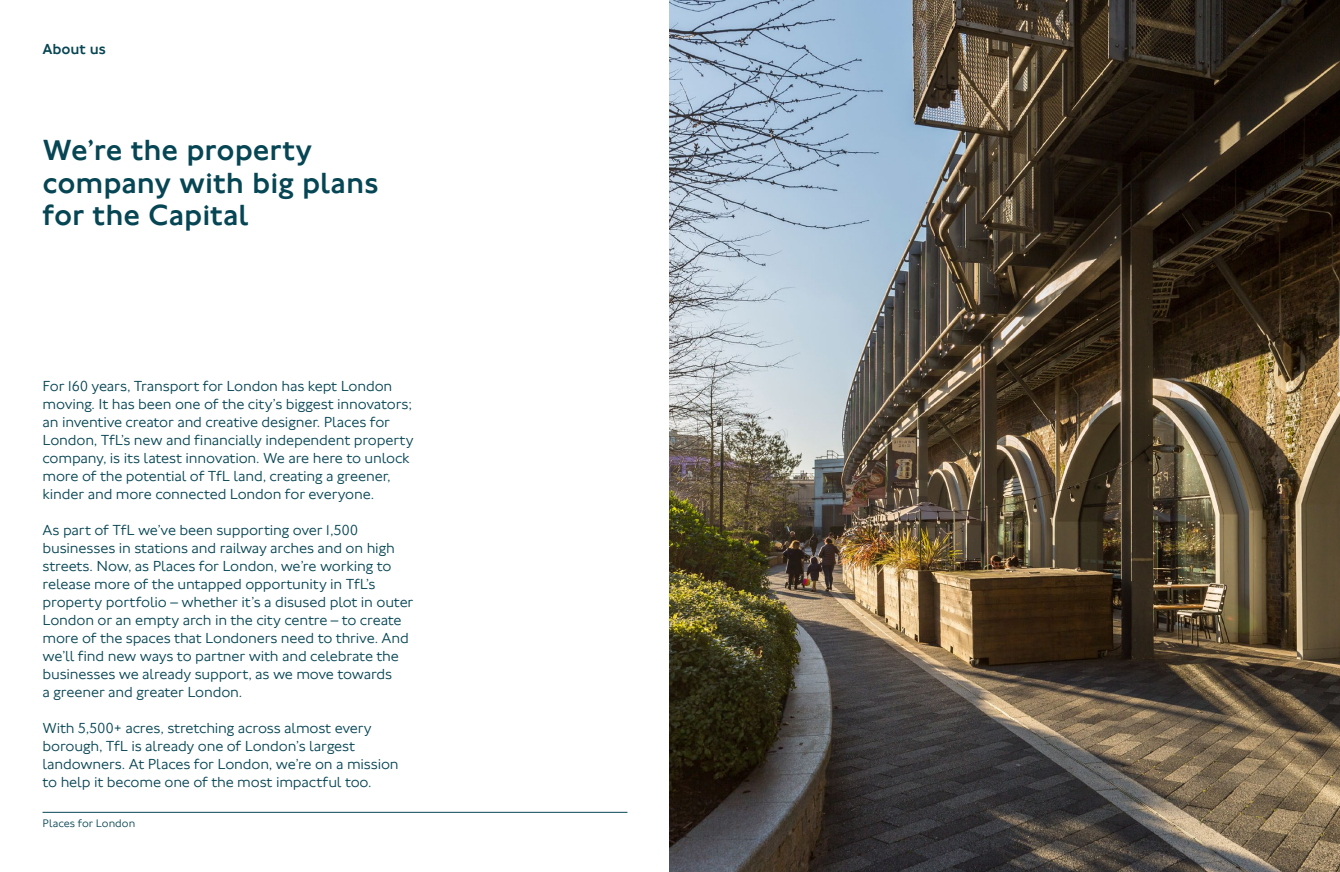
<style>
.page{position:relative;width:1340px;height:872px;background:#fff}
.page>*{position:absolute;margin:0;border:0;box-sizing:border-box;transform-origin:0 0}
.t1{font:500 30px/32.5px "Johnston 100";letter-spacing:-.005em;color:#064553}
.t2{font:300 15px/18px "Johnston 100";letter-spacing:-.01em;color:#064553}
.t3{font:500 15px "Johnston 100";letter-spacing:-.005em;color:#064553}
.t4{font:300 11.25px "Johnston 100";color:#064553}
</style>
<div class="page">
<img style="left:670px;top:0;width:669px;height:872px">
<hr style="left:43px;top:812px;width:584px;height:1px;background:#064553">
<h1 class="t3" style="left:43px;top:40px;width:65px">About us</h1>
<h1 class="t1" style="left:43px;top:134px;width:337px">We’re the property company with big plans for the Capital</h1>
<p class="t2" style="left:43px;top:377px;width:372px">For 160 years, Transport for London has kept London moving. It has been one of the city’s biggest innovators; an inventive creator and creative designer. Places for London, TfL’s new and financially independent property company, is its latest innovation. We are here to unlock more of the potential of TfL land, creating a greener, kinder and more connected London for everyone.</p>
<p class="t2" style="left:43px;top:521px;width:372px">As part of TfL we’ve been supporting over 1,500 businesses in stations and railway arches and on high streets. Now, as Places for London, we’re working to release more of the untapped opportunity in TfL’s property portfolio – whether it’s a disused plot in outer London or an empty arch in the city centre – to create more of the spaces that Londoners need to thrive. And we’ll find new ways to partner with and celebrate the businesses we already support, as we move towards<br>a greener and greater London.</p>
<p class="t2" style="left:43px;top:719px;width:357px">With 5,500+ acres, stretching across almost every borough, TfL is already one of London’s largest landowners. At Places for London, we’re on a mission to help it become one of the most impactful too.</p>
<p class="t4" style="left:43px;top:817px;width:94px">Places for London</p>
</div>
